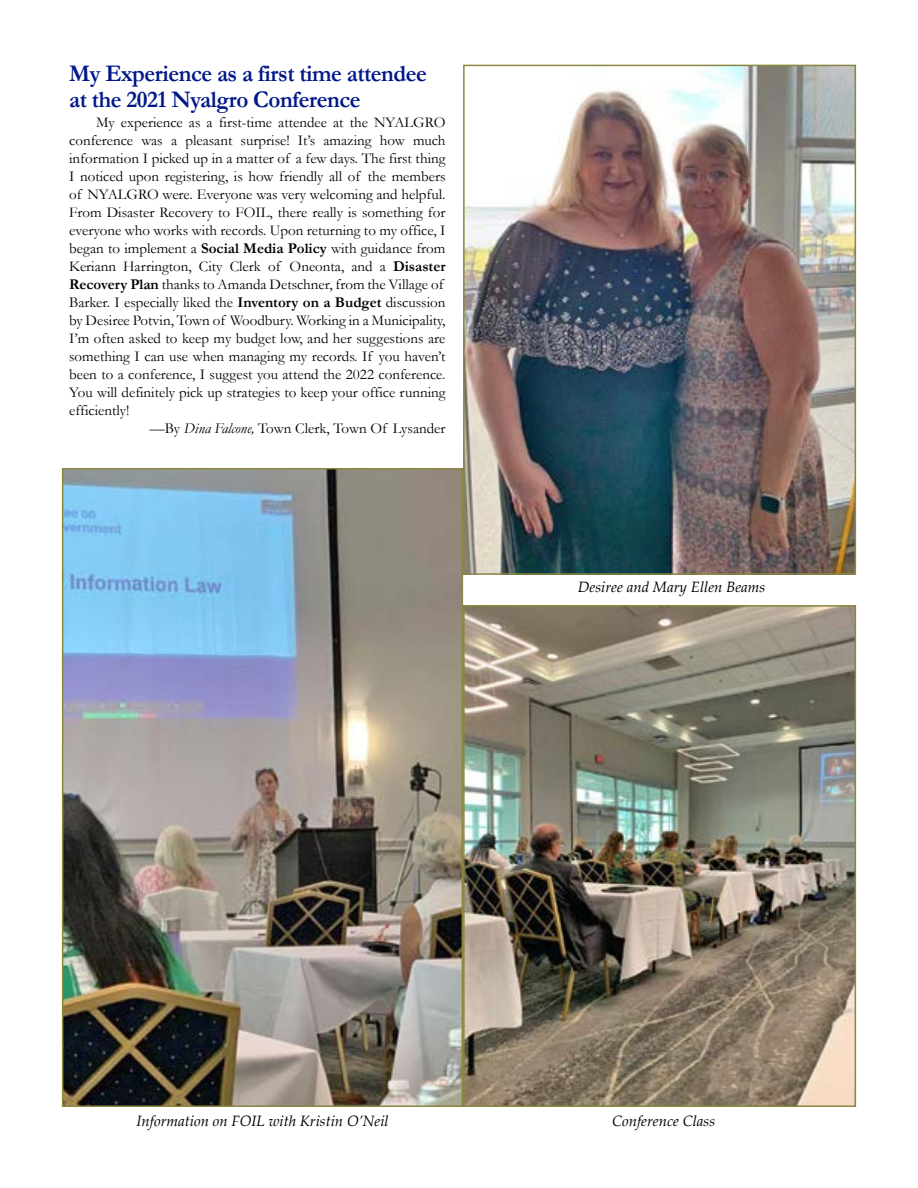
<style>
.page{position:relative;width:918px;height:1188px;background:#fff}
.page>*{position:absolute;margin:0;border:0;box-sizing:border-box;transform-origin:0 0}
.t1{font:700 24px/25.5px "Garamond";letter-spacing:-.02em;color:#001789;scale:.96 1}
.t2{font:15px "Garamond";color:#000}
.t3{font:italic 15px "Palatino Linotype";color:#000}
.s1{font-weight:700}
.s2{font-style:italic}
</style>
<div class="page">
<img style="left:466px;top:608px;width:387px;height:496px">
<div style="left:463px;top:605px;width:393px;height:502px;border:2px solid #8b8741"></div>
<img style="left:466px;top:68px;width:387px;height:504px">
<div style="left:463px;top:65px;width:393px;height:510px;border:2px solid #8b8741"></div>
<img style="left:65px;top:471px;width:395px;height:633px">
<div style="left:62px;top:468px;width:401px;height:639px;border:2px solid #8b8741"></div>
<h1 class="t1" style="left:69px;top:61px;width:374px">My Experience as a first time attendee at the 2021 Nyalgro Conference</h1>
<p class="t2" style="left:96px;top:112px;width:351px">My experience as a first-time attendee at the NYALGRO</p>
<p class="t2" style="left:69px;top:130px;width:378px">conference was a pleasant surprise! It’s amazing how much</p>
<p class="t2" style="left:69px;top:148px;width:378px">information I picked up in a matter of a few days. The first thing</p>
<p class="t2" style="left:69px;top:166px;width:378px">I noticed upon registering, is how friendly all of the members</p>
<p class="t2" style="left:69px;top:184px;width:378px">of NYALGRO were. Everyone was very welcoming and helpful.</p>
<p class="t2" style="left:69px;top:202px;width:378px">From Disaster Recovery to FOIL, there really is something for</p>
<p class="t2" style="left:69px;top:220px;width:378px">everyone who works with records. Upon returning to my office, I</p>
<p class="t2" style="left:69px;top:238px;width:378px">began to implement a <span class="s1">Social Media Policy</span> with guidance from</p>
<p class="t2" style="left:69px;top:256px;width:378px">Keriann Harrington, City Clerk of Oneonta, and a <span class="s1">Disaster</span></p>
<p class="t2" style="left:69px;top:274px;width:376px"><span class="s1">Recovery Plan</span> thanks to Amanda Detschner, from the Village of</p>
<p class="t2" style="left:69px;top:292px;width:378px">Barker. I especially liked the <span class="s1">Inventory on a Budget</span> discussion</p>
<p class="t2" style="left:69px;top:310px;width:378px">by Desiree Potvin, Town of Woodbury. Working in a Municipality,</p>
<p class="t2" style="left:69px;top:328px;width:378px">I’m often asked to keep my budget low, and her suggestions are</p>
<p class="t2" style="left:69px;top:346px;width:378px">something I can use when managing my records. If you haven’t</p>
<p class="t2" style="left:69px;top:364px;width:378px">been to a conference, I suggest you attend the 2022 conference.</p>
<p class="t2" style="left:69px;top:382px;width:378px">You will definitely pick up strategies to keep your office running</p>
<p class="t2" style="left:69px;top:400px;width:62px">efficiently!</p>
<p class="t2" style="left:150px;top:418px;width:297px">—By <span class="s2">Dina Falcone,</span> Town Clerk, Town Of Lysander</p>
<p class="t3" style="left:578px;top:576px;width:189px">Desiree and Mary Ellen Beams</p>
<p class="t3" style="left:137px;top:1110px;width:254px">Information on FOIL with Kristin O’Neil</p>
<p class="t3" style="left:612px;top:1110px;width:105px">Conference Class</p>
</div>
